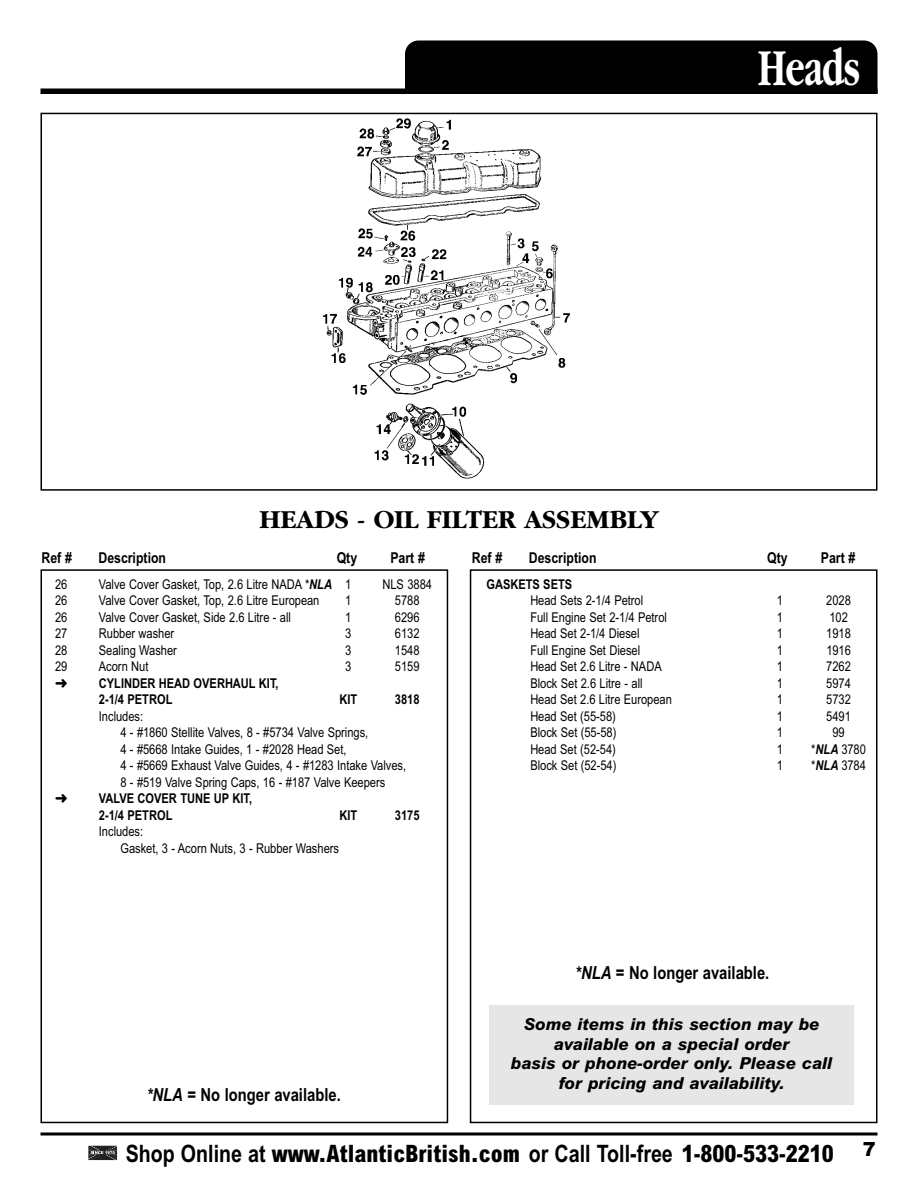
<style>
.page{position:relative;width:918px;height:1188px;background:#fff}
.page>*{position:absolute;margin:0;border:0;box-sizing:border-box;transform-origin:0 0}
.t1{font:700 54px "Garamond";letter-spacing:-.01em;color:#fff;scale:.67 1}
.t2{font:700 27px "Garamond";color:#000}
.t3{font:800 condensed 24px "Arial";color:#000}
.t4{font:900 19.5px "Arial";color:#000}
.t5{font:700 18px "Arial Narrow";color:#000}
.t6{font:italic 800 16.5px/19.5px "Arial";color:#000;text-align:center}
.t7{font:700 15px "Arial Narrow";color:#000}
.t8{font:13.5px/16.5px "Arial Narrow";color:#000}
.t9{font:700 13.5px/16.5px "Arial Narrow";color:#000}
.s1{font-weight:700;font-style:italic}
.s2{font-style:italic}
.s3{font-family:"Arial Narrow";font-weight:700;font-stretch:normal}
</style>
<div class="page">
<div style="left:405px;top:40px;width:473px;height:68px;background:#000;border-radius:14px"></div>
<div style="left:40px;top:88px;width:838px;height:6px;background:#000"></div>
<div style="left:16px;top:94px;width:902px;height:36px;background:#fff"></div>
<svg style="left:40px;top:1132px;width:838px;height:4px;background:#3f3f3f"></svg>
<div style="left:40px;top:569px;width:408px;height:554px;border:2px solid #000"></div>
<div style="left:470px;top:569px;width:408px;height:554px;border:2px solid #000"></div>
<img style="left:322px;top:118px;width:248px;height:361px">
<div style="left:40px;top:113px;width:838px;height:378px;border:2px solid #000"></div>
<div style="left:489px;top:1006px;width:365px;height:99px;background:#e6e6e6"></div>
<svg style="left:89px;top:1147px;width:27px;height:12px"></svg>
<div style="left:87px;top:1145px;width:31px;height:16px;border:1px solid #fff"></div>
<h1 class="t1" style="left:758px;top:34px;width:154px">Heads</h1>
<h2 class="t2" style="left:259px;top:503px;width:401px">HEADS - OIL FILTER ASSEMBLY</h2>
<p class="t7" style="left:41px;top:549px;width:32px">Ref #</p>
<p class="t7" style="left:98px;top:549px;width:69px">Description</p>
<p class="t7" style="left:337px;top:549px;width:22px">Qty</p>
<p class="t7" style="left:390px;top:549px;width:36px">Part #</p>
<p class="t7" style="left:472px;top:549px;width:32px">Ref #</p>
<p class="t7" style="left:529px;top:549px;width:69px">Description</p>
<p class="t7" style="left:767px;top:549px;width:22px">Qty</p>
<p class="t7" style="left:821px;top:549px;width:36px">Part #</p>
<p class="t8" style="left:55px;top:577px;width:14px">26</p>
<p class="t8" style="left:99px;top:577px;width:254px">Valve Cover Gasket, Top, 2.6 Litre NADA *<span class="s1">NLA</span> 1</p>
<p class="t8" style="left:382px;top:577px;width:51px">NLS 3884</p>
<p class="t8" style="left:55px;top:593px;width:14px">26</p>
<p class="t8" style="left:99px;top:593px;width:222px">Valve Cover Gasket, Top, 2.6 Litre European</p>
<p class="t8" style="left:345px;top:593px;width:8px">1</p>
<p class="t8" style="left:395px;top:593px;width:26px">5788</p>
<p class="t8" style="left:55px;top:610px;width:14px">26</p>
<p class="t8" style="left:99px;top:610px;width:194px">Valve Cover Gasket, Side 2.6 Litre - all</p>
<p class="t8" style="left:345px;top:610px;width:8px">1</p>
<p class="t8" style="left:395px;top:610px;width:26px">6296</p>
<p class="t8" style="left:55px;top:626px;width:14px">27</p>
<p class="t8" style="left:99px;top:626px;width:77px">Rubber washer</p>
<p class="t8" style="left:345px;top:626px;width:8px">3</p>
<p class="t8" style="left:395px;top:626px;width:26px">6132</p>
<p class="t8" style="left:55px;top:643px;width:14px">28</p>
<p class="t8" style="left:99px;top:643px;width:80px">Sealing Washer</p>
<p class="t8" style="left:345px;top:643px;width:8px">3</p>
<p class="t8" style="left:395px;top:643px;width:26px">1548</p>
<p class="t8" style="left:55px;top:659px;width:14px">29</p>
<p class="t8" style="left:99px;top:659px;width:51px">Acorn Nut</p>
<p class="t8" style="left:345px;top:659px;width:8px">3</p>
<p class="t8" style="left:395px;top:659px;width:26px">5159</p>
<p class="t9" style="left:99px;top:675px;width:181px">CYLINDER HEAD OVERHAUL KIT,<br>2-1/4 PETROL</p>
<p class="t9" style="left:339px;top:691px;width:19px">KIT</p>
<p class="t9" style="left:395px;top:691px;width:26px">3818</p>
<p class="t8" style="left:120px;top:709px;width:287px;text-indent:-21px">Includes:<br>4 - #1860 Stellite Valves, 8 - #5734 Valve Springs,<br>4 - #5668 Intake Guides, 1 - #2028 Head Set,<br>4 - #5669 Exhaust Valve Guides, 4 - #1283 Intake Valves, 8 - #519 Valve Spring Caps, 16 - #187 Valve Keepers</p>
<p class="t9" style="left:99px;top:790px;width:155px">VALVE COVER TUNE UP KIT,<br>2-1/4 PETROL</p>
<p class="t9" style="left:339px;top:807px;width:19px">KIT</p>
<p class="t9" style="left:395px;top:807px;width:26px">3175</p>
<p class="t8" style="left:120px;top:824px;width:220px;text-indent:-21px">Includes:<br>Gasket, 3 - Acorn Nuts, 3 - Rubber Washers</p>
<h3 class="t5" style="left:147px;top:1084px;width:196px"><span class="s2">*NLA</span> = No longer available.</h3>
<p class="t9" style="left:486px;top:576px;width:87px">GASKETS SETS</p>
<p class="t8" style="left:530px;top:593px;width:114px">Head Sets 2-1/4 Petrol</p>
<p class="t8" style="left:777px;top:593px;width:8px">1</p>
<p class="t8" style="left:826px;top:593px;width:26px">2028</p>
<p class="t8" style="left:530px;top:610px;width:138px">Full Engine Set 2-1/4 Petrol</p>
<p class="t8" style="left:777px;top:610px;width:8px">1</p>
<p class="t8" style="left:829px;top:610px;width:20px">102</p>
<p class="t8" style="left:530px;top:626px;width:111px">Head Set 2-1/4 Diesel</p>
<p class="t8" style="left:777px;top:626px;width:8px">1</p>
<p class="t8" style="left:826px;top:626px;width:26px">1918</p>
<p class="t8" style="left:530px;top:643px;width:111px">Full Engine Set Diesel</p>
<p class="t8" style="left:777px;top:643px;width:8px">1</p>
<p class="t8" style="left:826px;top:643px;width:26px">1916</p>
<p class="t8" style="left:530px;top:659px;width:133px">Head Set 2.6 Litre - NADA</p>
<p class="t8" style="left:777px;top:659px;width:8px">1</p>
<p class="t8" style="left:826px;top:659px;width:26px">7262</p>
<p class="t8" style="left:530px;top:676px;width:114px">Block Set 2.6 Litre - all</p>
<p class="t8" style="left:777px;top:676px;width:8px">1</p>
<p class="t8" style="left:826px;top:676px;width:26px">5974</p>
<p class="t8" style="left:530px;top:692px;width:143px">Head Set 2.6 Litre European</p>
<p class="t8" style="left:777px;top:692px;width:8px">1</p>
<p class="t8" style="left:826px;top:692px;width:26px">5732</p>
<p class="t8" style="left:530px;top:709px;width:87px">Head Set (55-58)</p>
<p class="t8" style="left:777px;top:709px;width:8px">1</p>
<p class="t8" style="left:826px;top:709px;width:26px">5491</p>
<p class="t8" style="left:530px;top:725px;width:88px">Block Set (55-58)</p>
<p class="t8" style="left:777px;top:725px;width:8px">1</p>
<p class="t8" style="left:832px;top:725px;width:14px">99</p>
<p class="t8" style="left:530px;top:742px;width:87px">Head Set (52-54)</p>
<p class="t8" style="left:777px;top:742px;width:8px">1</p>
<p class="t8" style="left:811px;top:742px;width:56px">*<span class="s1">NLA</span> 3780</p>
<p class="t8" style="left:530px;top:758px;width:88px">Block Set (52-54)</p>
<p class="t8" style="left:777px;top:758px;width:8px">1</p>
<p class="t8" style="left:811px;top:758px;width:56px">*<span class="s1">NLA</span> 3784</p>
<h3 class="t5" style="left:575px;top:963px;width:196px"><span class="s2">*NLA</span> = No longer available.</h3>
<p class="t6" style="left:511px;top:1015px;width:323px">Some items in this section may be available on a special order<br>basis or phone-order only. Please call for pricing and availability.</p>
<h3 class="t3" style="left:126px;top:1139px;width:710px"><span class="s3">Shop Online at</span> www.AtlanticBritish.com <span class="s3">or Call Toll-free</span> 1-800-533-2210</h3>
<h3 class="t4" style="left:863px;top:1138px;width:15px">7</h3>
</div>
